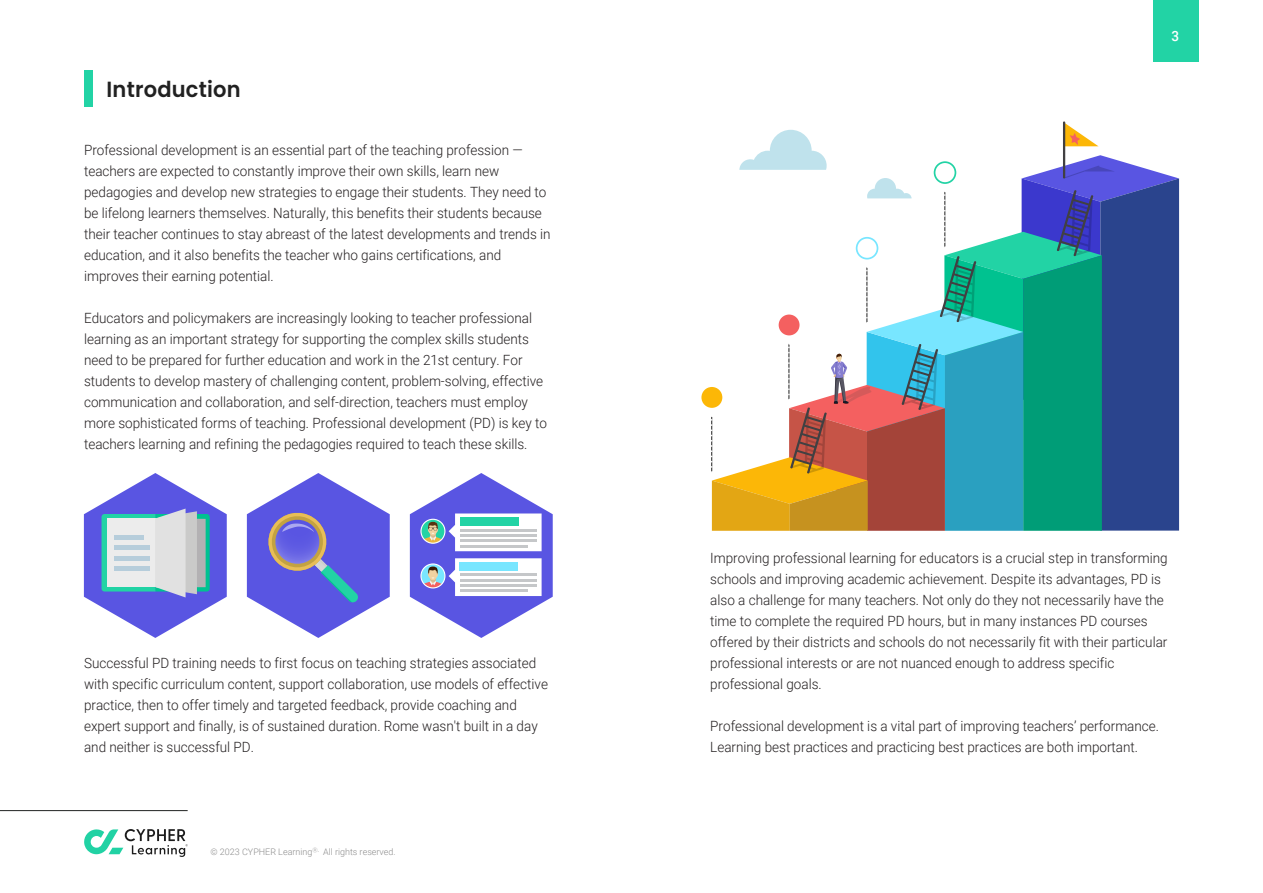
<style>
.page{position:relative;width:1263px;height:893px;background:#fff}
.page>*{position:absolute;margin:0;border:0;box-sizing:border-box;transform-origin:0 0}
.t1{font:600 21.9px "Poppins";letter-spacing:.01em;color:#212121;scale:.96 1}
.t2{font:300 14.1px/21px "Roboto";color:#231f20;scale:.96 1}
.t3{font:500 14.1px "Roboto";color:#fff;scale:.96 1}
.t4{font:300 9px "Roboto";color:#8c8c8c}
</style>
<div class="page">
<hr style="left:1063px;top:121px;width:2px;height:57px;background:#414042">
<div style="left:701px;top:387px;width:21px;height:21px;background:#fcb707;border-radius:50%"></div>
<svg style="left:711px;top:123px;width:468px;height:408px"></svg>
<div style="left:934px;top:161px;width:22px;height:23px;border:2px solid #22d3a5;border-radius:50%"></div>
<svg style="left:84px;top:473px;width:143px;height:165px"></svg>
<div style="left:115px;top:535px;width:29px;height:5px;background:#b6cddb"></div>
<hr style="left:115px;top:546px;width:35px;height:4px;background:#b6cddb">
<hr style="left:115px;top:556px;width:35px;height:4px;background:#b6cddb">
<div style="left:115px;top:566px;width:35px;height:5px;background:#b6cddb"></div>
<svg style="left:247px;top:473px;width:143px;height:165px"></svg>
<svg style="left:410px;top:473px;width:143px;height:165px"></svg>
<div style="left:420px;top:563px;width:25px;height:25px;border:1px solid #fff;border-radius:50%"></div>
<div style="left:1153px;top:0;width:45px;height:62px;background:#22d3a5"></div>
<div style="left:85px;top:71px;width:8px;height:36px;background:#22d3a5"></div>
<hr style="left:0;top:810px;width:188px;height:1px;background:#212322">
<svg style="left:84px;top:829px;width:104px;height:28px"></svg>
<h1 class="t1" style="left:107px;top:76px;width:141px">Introduction</h1>
<p class="t2" style="left:84px;top:139px;width:487px">Professional development is an essential part of the teaching profession — teachers are expected to constantly improve their own skills, learn new pedagogies and develop new strategies to engage their students. They need to be lifelong learners themselves. Naturally, this benefits their students because their teacher continues to stay abreast of the latest developments and trends in education, and it also benefits the teacher who gains certifications, and improves their earning potential.</p>
<p class="t2" style="left:84px;top:306px;width:484px">Educators and policymakers are increasingly looking to teacher professional learning as an important strategy for supporting the complex skills students need to be prepared for further education and work in the 21st century. For students to develop mastery of challenging content, problem-solving, effective communication and collaboration, and self-direction, teachers must employ more sophisticated forms of teaching. Professional development (PD) is key to teachers learning and refining the pedagogies required to teach these skills.</p>
<p class="t2" style="left:84px;top:652px;width:485px">Successful PD training needs to first focus on teaching strategies associated with specific curriculum content, support collaboration, use models of effective practice, then to offer timely and targeted feedback, provide coaching and expert support and finally, is of sustained duration. Rome wasn't built in a day and neither is successful PD.</p>
<p class="t4" style="left:211px;top:845px;width:187px">© 2023 CYPHER Learning<sup>Ⓡ.</sup> All rights reserved.</p>
<p class="t3" style="left:1171px;top:26px;width:9px">3</p>
<p class="t2" style="left:710px;top:547px;width:478px">Improving professional learning for educators is a crucial step in transforming schools and improving academic achievement. Despite its advantages, PD is also a challenge for many teachers. Not only do they not necessarily have the time to complete the required PD hours, but in many instances PD courses offered by their districts and schools do not necessarily fit with their particular professional interests or are not nuanced enough to address specific professional goals.</p>
<p class="t2" style="left:710px;top:715px;width:469px">Professional development is a vital part of improving teachers’ performance.<br>Learning best practices and practicing best practices are both important.</p>
</div>
